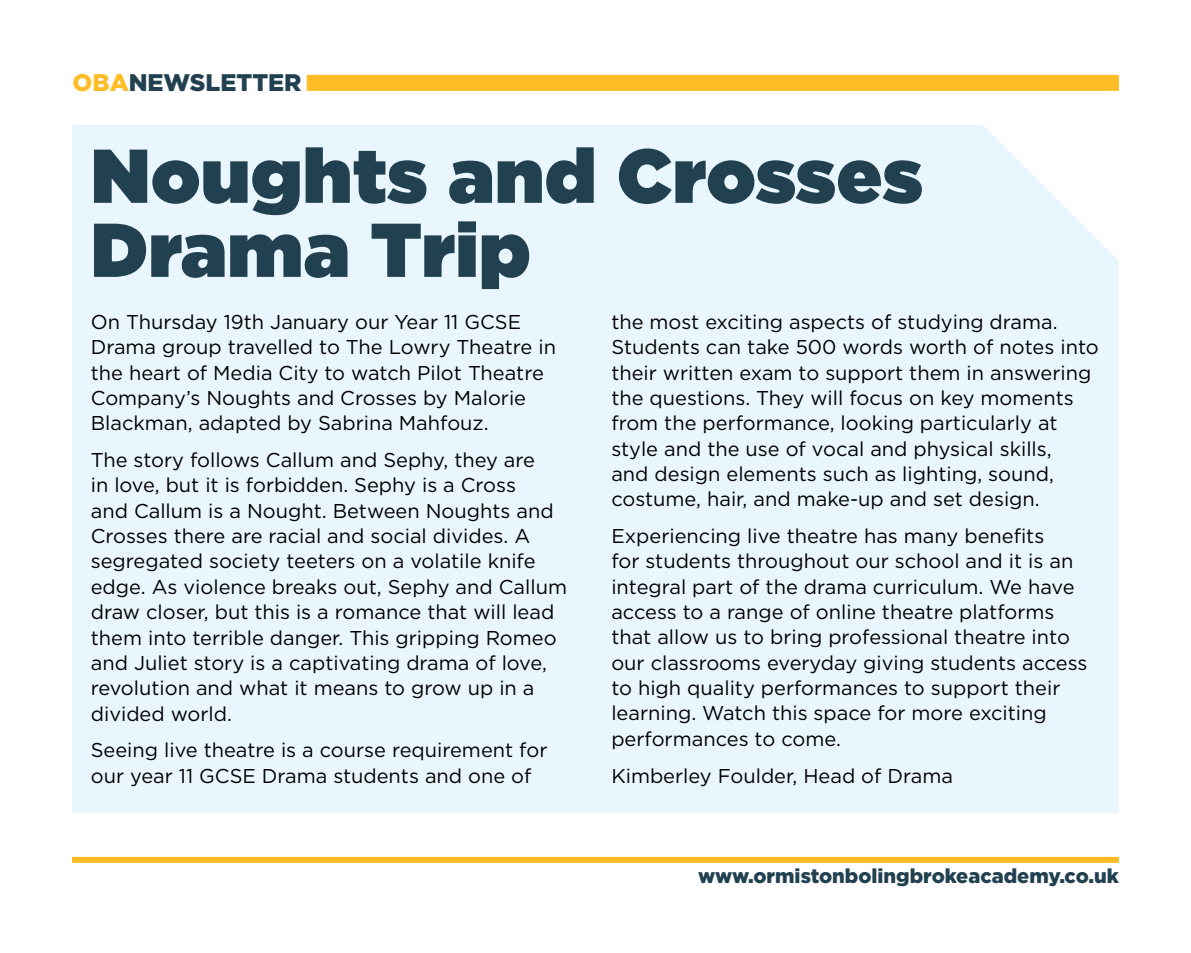
<style>
.page{position:relative;width:1191px;height:953px;background:#fff}
.page>*{position:absolute;margin:0;border:0;box-sizing:border-box;transform-origin:0 0}
.t1{font:900 76px/74px "Gotham";letter-spacing:.01em;color:#214150}
.t2{font:900 24px "Gotham";color:#214150}
.t3{font:20px/25.4px "Gotham";color:#000}
.t4{font:900 20px "Gotham";color:#214150}
.s1{color:#febd26}
</style>
<div class="page">
<div style="left:72px;top:856px;width:1047px;height:6px;background:#febd26"></div>
<div style="left:307px;top:75px;width:812px;height:16px;background:#febd26"></div>
<div style="left:72px;top:125px;width:1047px;height:688px;background:#eaf6fe"></div>
<p class="t2" style="left:73px;top:66px;width:230px"><span class="s1">OBA</span>NEWSLETTER</p>
<h1 class="t1" style="left:91px;top:138px;width:833px">Noughts and Crosses<br>Drama Trip</h1>
<p class="t3" style="left:91px;top:309px;width:467px">On Thursday 19th January our Year 11 GCSE Drama group travelled to The Lowry Theatre in the heart of Media City to watch Pilot Theatre Company’s Noughts and Crosses by Malorie Blackman, adapted by Sabrina Mahfouz.</p>
<p class="t3" style="left:91px;top:447px;width:478px">The story follows Callum and Sephy, they are<br>in love, but it is forbidden. Sephy is a Cross<br>and Callum is a Nought. Between Noughts and Crosses there are racial and social divides. A segregated society teeters on a volatile knife edge. As violence breaks out, Sephy and Callum draw closer, but this is a romance that will lead them into terrible danger. This gripping Romeo and Juliet story is a captivating drama of love, revolution and what it means to grow up in a divided world.</p>
<p class="t3" style="left:91px;top:737px;width:458px">Seeing live theatre is a course requirement for our year 11 GCSE Drama students and one of</p>
<p class="t3" style="left:611px;top:308px;width:489px">the most exciting aspects of studying drama.<br>Students can take 500 words worth of notes into their written exam to support them in answering the questions. They will focus on key moments from the performance, looking particularly at style and the use of vocal and physical skills,<br>and design elements such as lighting, sound, costume, hair, and make-up and set design.</p>
<p class="t3" style="left:611px;top:522px;width:477px">Experiencing live theatre has many benefits<br>for students throughout our school and it is an integral part of the drama curriculum. We have access to a range of online theatre platforms that allow us to bring professional theatre into our classrooms everyday giving students access to high quality performances to support their learning. Watch this space for more exciting performances to come.</p>
<p class="t3" style="left:611px;top:762px;width:343px">Kimberley Foulder, Head of Drama</p>
<p class="t4" style="left:698px;top:861px;width:422px">www.ormistonbolingbrokeacademy.co.uk</p>
</div>
